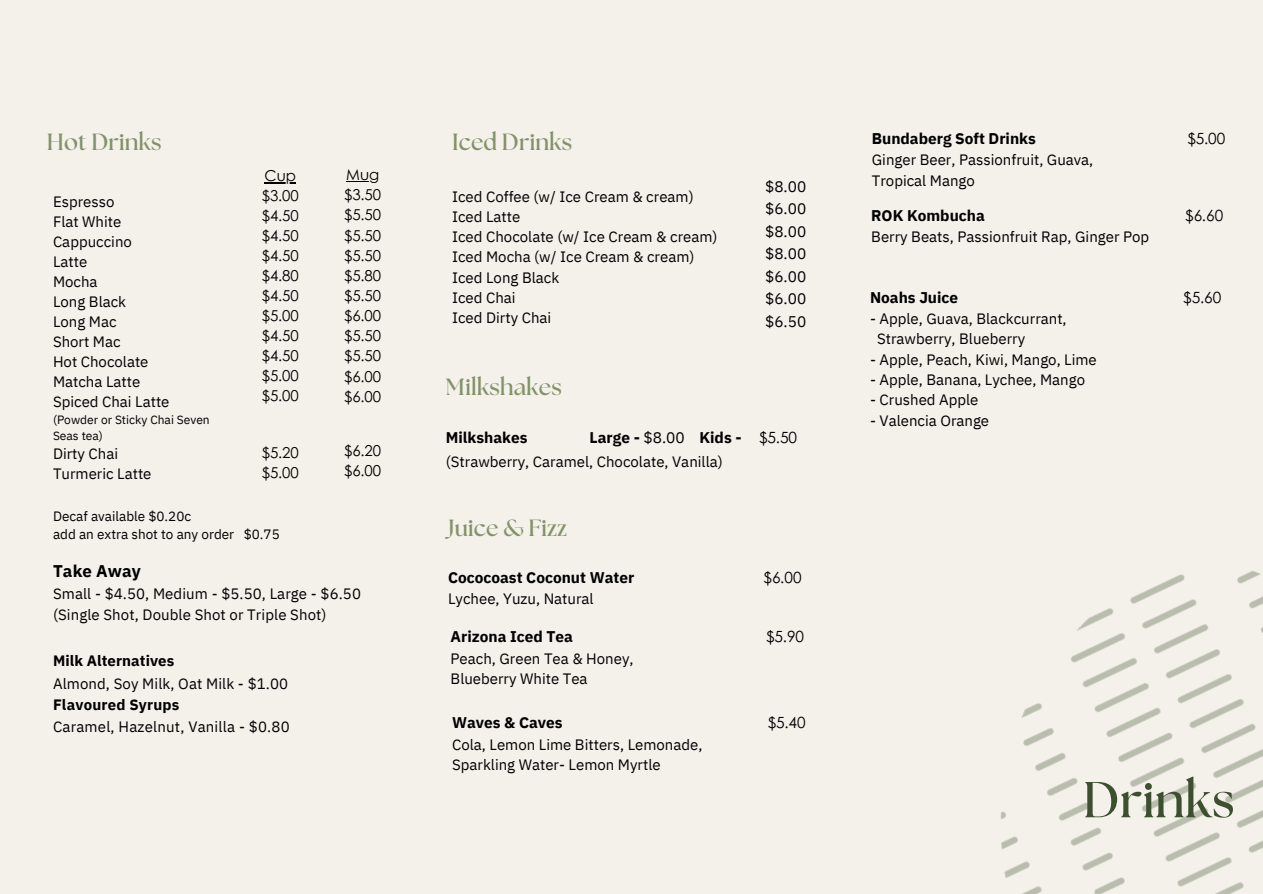
<style>
.page{position:relative;width:1263px;height:894px;background:#fff}
.page>*{position:absolute;margin:0;border:0;box-sizing:border-box;transform-origin:0 0}
.t1{font:700 50.4px "The Seasons";letter-spacing:.005em;color:#3c5030}
.t2{font:700 23.4px "The Seasons";letter-spacing:.005em;color:#829268}
.t3{font:700 16.8px "IBM Plex Sans";letter-spacing:.005em;color:#000}
.t4{font:700 15.45px "IBM Plex Sans";color:#000}
.t5{font:15.45px "Century Gothic";color:#000}
.t6{font:15.45px/22.5px "IBM Plex Sans";color:#000;text-align:justify}
.t7{font:15px/20.2px "IBM Plex Sans";color:#000}
.t8{font:15px/20px "Century Gothic";color:#000}
.t9{font:13.5px/18px "IBM Plex Sans";color:#000}
.t10{font:12px/16px "IBM Plex Sans";color:#000}
.s1{font-weight:700}
.s2{font-weight:400}
</style>
<div class="page">
<div style="left:0;top:0;width:1263px;height:893px;background:#f4f0ea"></div>
<img style="left:1000px;top:571px;width:263px;height:322px">
<hr style="left:265px;top:182px;width:31px;height:1px;background:#000">
<hr style="left:346px;top:181px;width:33px;height:1px;background:#000">
<h2 class="t2" style="left:47px;top:131px;width:116px">Hot Drinks</h2>
<p class="t7" style="left:53px;top:191px;width:63px">Espresso</p>
<p class="t7" style="left:53px;top:211px;width:70px">Flat White</p>
<p class="t7" style="left:53px;top:231px;width:80px">Cappuccino</p>
<p class="t7" style="left:53px;top:251px;width:36px">Latte</p>
<p class="t7" style="left:53px;top:271px;width:46px">Mocha</p>
<p class="t7" style="left:53px;top:291px;width:75px">Long Black</p>
<p class="t7" style="left:53px;top:311px;width:65px">Long Mac</p>
<p class="t7" style="left:53px;top:331px;width:69px">Short Mac</p>
<p class="t7" style="left:53px;top:351px;width:97px">Hot Chocolate</p>
<p class="t7" style="left:53px;top:371px;width:89px">Matcha Latte</p>
<p class="t7" style="left:53px;top:391px;width:118px">Spiced Chai Latte</p>
<p class="t10" style="left:53px;top:411px;width:158px">(Powder or Sticky Chai Seven<br>Seas tea)</p>
<h3 class="t7" style="left:53px;top:443px;width:67px">Dirty Chai</h3>
<h3 class="t7" style="left:53px;top:463px;width:100px">Turmeric Latte</h3>
<p class="t8" style="left:262px;top:165px;width:38px">Cup $3.00 $4.50 $4.50 $4.50 $4.80 $4.50 $5.00 $4.50 $4.50 $5.00 $5.00</p>
<p class="t8" style="left:262px;top:441px;width:38px">$5.20 $5.00</p>
<h3 class="t9" style="left:53px;top:506px;width:228px">Decaf available $0.20c<br>add an extra shot to any order $0.75</h3>
<h3 class="t8" style="left:344px;top:164px;width:38px">Mug $3.50 $5.50 $5.50 $5.50 $5.80 $5.50 $6.00 $5.50 $5.50 $6.00 $6.00</h3>
<h3 class="t8" style="left:344px;top:439px;width:38px">$6.20 $6.00</h3>
<h4 class="t3" style="left:53px;top:559px;width:89px">Take Away</h4>
<h4 class="t7" style="left:53px;top:583px;width:309px">Small - $4.50, Medium - $5.50, Large - $6.50 (Single Shot, Double Shot or Triple Shot)</h4>
<h3 class="t7" style="left:53px;top:649px;width:238px;line-height:21.8px"><span class="s1">Milk Alternatives<br></span>Almond, Soy Milk, Oat Milk - $1.00<br><span class="s1">Flavoured Syrups<br></span>Caramel, Hazelnut, Vanilla - $0.80</h3>
<h3 class="t2" style="left:452px;top:131px;width:122px">Iced Drinks</h3>
<h3 class="t7" style="left:452px;top:186px;width:267px">Iced Coffee (w/ Ice Cream &amp; cream)<br>Iced Latte<br>Iced Chocolate (w/ Ice Cream &amp; cream)<br>Iced Mocha (w/ Ice Cream &amp; cream)<br>Iced Long Black<br>Iced Chai<br>Iced Dirty Chai</h3>
<h3 class="t6" style="left:765px;top:174px;width:43px">$8.00 $6.00 $8.00 $8.00 $6.00 $6.00 $6.50</h3>
<p class="t2" style="left:446px;top:376px;width:117px">Milkshakes</p>
<h2 class="t4" style="left:446px;top:427px;width:83px">Milkshakes</h2>
<h2 class="t4" style="left:590px;top:427px;width:153px">Large - <span class="s2">$8.00</span> Kids -</h2>
<h3 class="t7" style="left:446px;top:451px;width:278px">(Strawberry, Caramel, Chocolate, Vanilla)</h3>
<h3 class="t5" style="left:759px;top:425px;width:40px">$5.50</h3>
<h3 class="t2" style="left:448px;top:517px;width:121px">Juice &amp; Fizz</h3>
<h3 class="t4" style="left:448px;top:567px;width:188px">Cococoast Coconut Water</h3>
<h3 class="t7" style="left:448px;top:588px;width:147px">Lychee, Yuzu, Natural</h3>
<h3 class="t4" style="left:451px;top:626px;width:124px">Arizona Iced Tea</h3>
<h3 class="t7" style="left:451px;top:647px;width:185px">Peach, Green Tea &amp; Honey,<br>Blueberry White Tea</h3>
<h3 class="t4" style="left:452px;top:712px;width:112px">Waves &amp; Caves</h3>
<h3 class="t7" style="left:452px;top:733px;width:252px">Cola, Lemon Lime Bitters, Lemonade,<br>Sparkling Water- Lemon Myrtle</h3>
<h3 class="t5" style="left:764px;top:565px;width:39px">$6.00</h3>
<h3 class="t5" style="left:766px;top:624px;width:39px">$5.90</h3>
<h3 class="t5" style="left:768px;top:710px;width:39px">$5.40</h3>
<h3 class="t4" style="left:872px;top:128px;width:166px">Bundaberg Soft Drinks</h3>
<h3 class="t7" style="left:872px;top:150px;width:223px">Ginger Beer, Passionfruit, Guava,<br>Tropical Mango</h3>
<h2 class="t4" style="left:871px;top:205px;width:115px">ROK Kombucha</h2>
<h2 class="t7" style="left:871px;top:226px;width:280px">Berry Beats, Passionfruit Rap, Ginger Pop</h2>
<h3 class="t4" style="left:870px;top:287px;width:90px">Noahs Juice</h3>
<h3 class="t7" style="left:877px;top:308px;width:191px;text-indent:-7px">- Apple, Guava, Blackcurrant,<br>Strawberry, Blueberry</h3>
<h3 class="t7" style="left:870px;top:349px;width:228px">- Apple, Peach, Kiwi, Mango, Lime</h3>
<h3 class="t7" style="left:870px;top:369px;width:217px">- Apple, Banana, Lychee, Mango</h3>
<h3 class="t7" style="left:870px;top:389px;width:110px">- Crushed Apple</h3>
<h2 class="t7" style="left:870px;top:409px;width:121px">- Valencia Orange</h2>
<h3 class="t5" style="left:1187px;top:127px;width:39px">$5.00</h3>
<h3 class="t5" style="left:1185px;top:203px;width:39px">$6.60</h3>
<h3 class="t5" style="left:1183px;top:285px;width:40px">$5.60</h3>
<p class="t1" style="left:1083px;top:776px;width:153px">Drinks</p>
</div>
